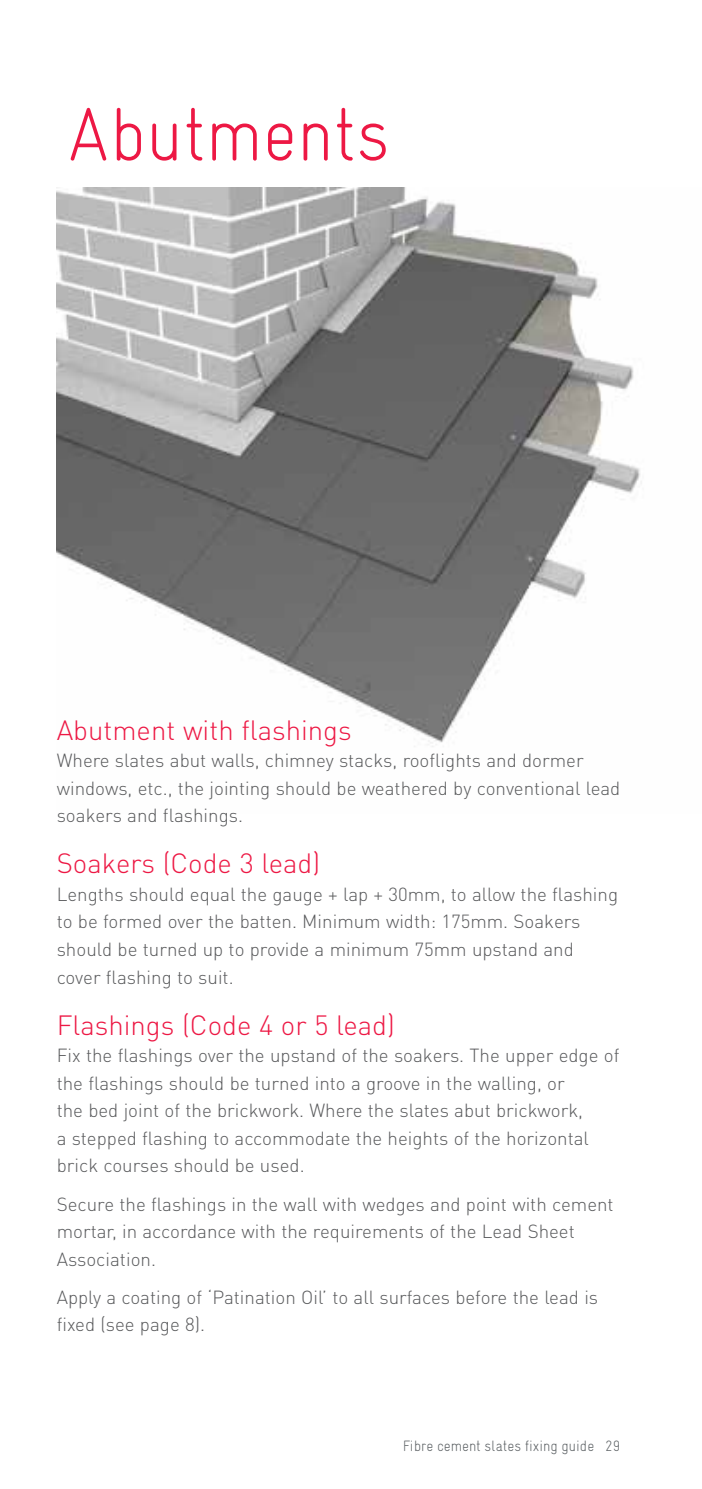
<style>
.page{position:relative;width:702px;height:1489px;background:#fff}
.page>*{position:absolute;margin:0;border:0;box-sizing:border-box;transform-origin:0 0}
.t1{font:300 75px "Gravur Condensed";color:#ed1844}
.t2{font:300 27.5px "DIN Pro";color:#ed1844}
.t3{font:300 18.75px/27.5px "DIN Pro";color:#58595b}
.t4{font:300 15px "Gravur Condensed";color:#5b6063}
</style>
<div class="page">
<img style="left:57px;top:188px;width:585px;height:559px">
<h1 class="t1" style="left:68px;top:93px;width:323px">Abutments</h1>
<h2 class="t2" style="left:57px;top:711px;width:296px">Abutment with flashings</h2>
<p class="t3" style="left:57px;top:745px;width:565px">Where slates abut walls, chimney stacks, rooflights and dormer windows, etc., the jointing should be weathered by conventional lead soakers and flashings.</p>
<h2 class="t2" style="left:57px;top:844px;width:265px">Soakers (Code 3 lead)</h2>
<p class="t3" style="left:57px;top:879px;width:563px">Lengths should equal the gauge + lap + 30mm, to allow the flashing to be formed over the batten. Minimum width: 175mm. Soakers should be turned up to provide a minimum 75mm upstand and cover flashing to suit.</p>
<h2 class="t2" style="left:57px;top:1006px;width:340px">Flashings (Code 4 or 5 lead)</h2>
<p class="t3" style="left:57px;top:1040px;width:564px">Fix the flashings over the upstand of the soakers. The upper edge of the flashings should be turned into a groove in the walling, or<br>the bed joint of the brickwork. Where the slates abut brickwork,<br>a stepped flashing to accommodate the heights of the horizontal brick courses should be used.</p>
<p class="t3" style="left:57px;top:1189px;width:558px">Secure the flashings in the wall with wedges and point with cement mortar, in accordance with the requirements of the Lead Sheet<br>Association.</p>
<p class="t3" style="left:57px;top:1282px;width:543px">Apply a coating of ‘Patination Oil’ to all surfaces before the lead is fixed (see page 8).</p>
<p class="t4" style="left:403px;top:1437px;width:219px">Fibre cement slates fixing guide 29</p>
</div>
